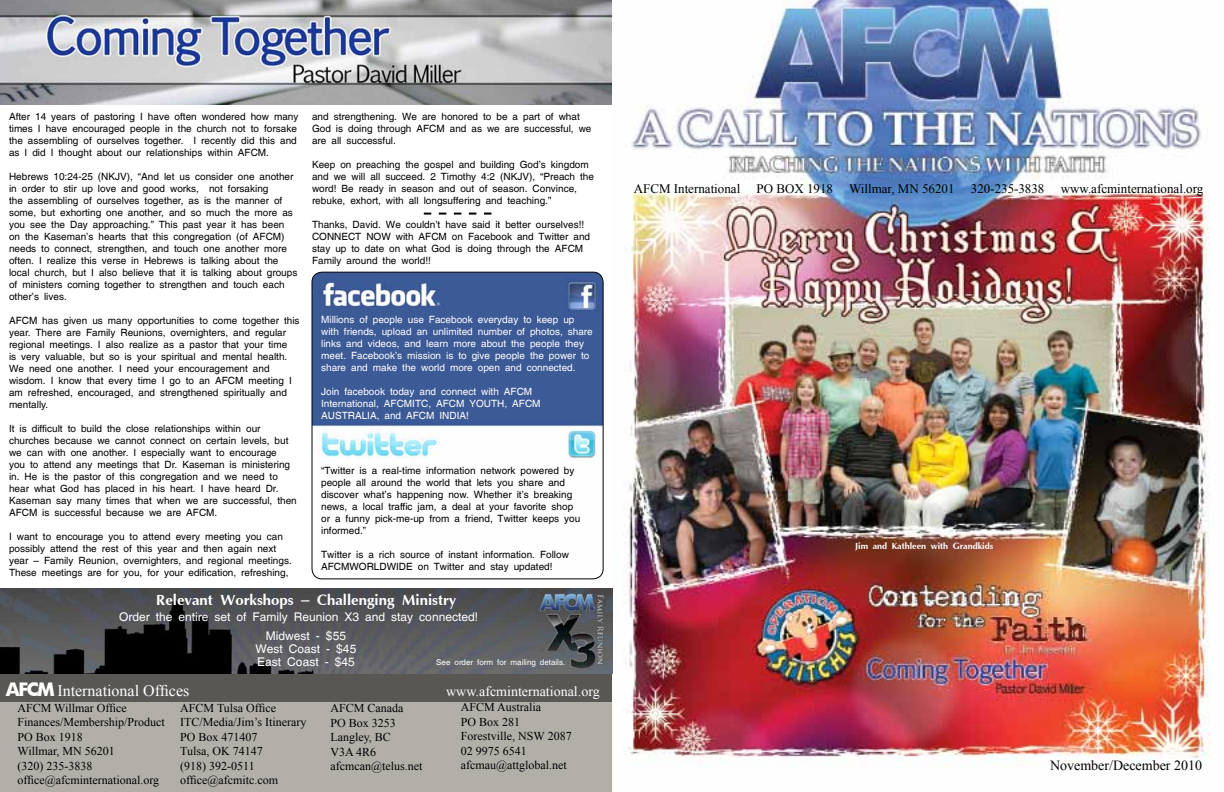
<style>
.page{position:relative;width:1224px;height:792px;background:#fff}
.page>*{position:absolute;margin:0;border:0;box-sizing:border-box;transform-origin:0 0}
.t1{font:16px "Times New Roman";color:#fff}
.t2{font:700 15px "AG Optima Cyr";color:#fff}
.t3{font:14px "Times New Roman";color:#fff}
.t4{font:14px "Times New Roman";color:#000}
.t5{font:13px "Times New Roman";color:#000}
.t6{font:12px/14.4px "Times New Roman";color:#000}
.t7{font:12px/13px "AG Helvetica Cyr Roman";color:#fff;text-align:center}
.t8{font:10px/12px "AG Helvetica Cyr Roman";color:#000}
.t9{font:10px/12px "AG Helvetica Cyr Roman";color:#fff}
.t10{font:700 9px "AG Optima Cyr";color:#fff}
.t11{font:8px "AG Helvetica Cyr Roman";color:#fff}
.s1{font-family:"AG Helvetica Cyr Roman";font-weight:400}
.s2{font-family:"Futura";font-weight:700;font-size:18px}
</style>
<div class="page">
<img style="left:612px;top:0;width:598px;height:765px">
<div style="left:0;top:672px;width:612px;height:120px;background:#b1afa8"></div>
<div style="left:0;top:672px;width:612px;height:29px;background:#585754"></div>
<img style="left:312px;top:272px;width:291px;height:307px">
<div style="left:311px;top:272px;width:293px;height:307px;border:1px solid #000;border-radius:10px"></div>
<img style="left:0;top:0;width:612px;height:105px">
<svg style="left:424px;top:213px;width:67px;height:2px"></svg>
<img style="left:0;top:589px;width:612px;height:84px">
<p class="t8" style="left:9px;top:110px;width:291px">After 14 years of pastoring I have often wondered how many times I have encouraged people in the church not to forsake the assembling of ourselves together. I recently did this and as I did I thought about our relationships within AFCM.</p>
<p class="t8" style="left:9px;top:170px;width:290px">Hebrews 10:24-25 (NKJV), “And let us consider one another in order to stir up love and good works, not forsaking<br>the assembling of ourselves together, as is the manner of some, but exhorting one another, and so much the more as you see the Day approaching.” This past year it has been on the Kaseman’s hearts that this congregation (of AFCM) needs to connect, strengthen, and touch one another more often. I realize this verse in Hebrews is talking about the local church, but I also believe that it is talking about groups of ministers coming together to strengthen and touch each other’s lives.</p>
<p class="t8" style="left:9px;top:314px;width:292px">AFCM has given us many opportunities to come together this year. There are Family Reunions, overnighters, and regular regional meetings. I also realize as a pastor that your time<br>is very valuable, but so is your spiritual and mental health.<br>We need one another. I need your encouragement and wisdom. I know that every time I go to an AFCM meeting I am refreshed, encouraged, and strengthened spiritually and mentally.</p>
<p class="t8" style="left:9px;top:422px;width:289px">It is difficult to build the close relationships within our churches because we cannot connect on certain levels, but we can with one another. I especially want to encourage<br>you to attend any meetings that Dr. Kaseman is ministering in. He is the pastor of this congregation and we need to hear what God has placed in his heart. I have heard Dr.<br>Kaseman say many times that when we are successful, then AFCM is successful because we are AFCM.</p>
<p class="t8" style="left:9px;top:530px;width:284px">I want to encourage you to attend every meeting you can possibly attend the rest of this year and then again next year – Family Reunion, overnighters, and regional meetings.<br>These meetings are for you, for your edification, refreshing,</p>
<p class="t8" style="left:312px;top:110px;width:281px">and strengthening. We are honored to be a part of what<br>God is doing through AFCM and as we are successful, we are all successful.</p>
<p class="t8" style="left:312px;top:158px;width:284px">Keep on preaching the gospel and building God’s kingdom and we will all succeed. 2 Timothy 4:2 (NKJV), “Preach the word! Be ready in season and out of season. Convince, rebuke, exhort, with all longsuffering and teaching.”</p>
<p class="t8" style="left:312px;top:218px;width:280px">Thanks, David. We couldn’t have said it better ourselves!!<br>CONNECT NOW with AFCM on Facebook and Twitter and stay up to date on what God is doing through the AFCM Family around the world!!</p>
<p class="t9" style="left:321px;top:314px;width:273px">Millions of people use Facebook everyday to keep up with friends, upload an unlimited number of photos, share links and videos, and learn more about the people they meet. Facebook’s mission is to give people the power to share and make the world more open and connected.</p>
<p class="t9" style="left:321px;top:386px;width:221px">Join facebook today and connect with AFCM<br>International, AFCMITC, AFCM YOUTH, AFCM<br>AUSTRALIA, and AFCM INDIA!</p>
<p class="t8" style="left:321px;top:465px;width:261px">“Twitter is a real-time information network powered by people all around the world that lets you share and discover what’s happening now. Whether it’s breaking news, a local traffic jam, a deal at your favorite shop or a funny pick-me-up from a friend, Twitter keeps you informed.”</p>
<p class="t8" style="left:321px;top:549px;width:249px">Twitter is a rich source of instant information. Follow<br>AFCMWORLDWIDE on Twitter and stay updated!</p>
<h2 class="t2" style="left:156px;top:591px;width:302px">Relevant Workshops <span class="s1">–</span> Challenging Ministry</h2>
<p class="t7" style="left:119px;top:610px;width:360px">Order the entire set of Family Reunion X3 and stay connected!</p>
<p class="t7" style="left:256px;top:629px;width:102px">Midwest - $55<br>West Coast - $45<br>East Coast - $45</p>
<p class="t11" style="left:436px;top:658px;width:130px">See order form for mailing details.</p>
<h1 class="t1" style="left:6px;top:680px;width:185px"><span class="s2">AFCM</span> International Offices</h1>
<h3 class="t3" style="left:446px;top:681px;width:155px">www.afcminternational.org</h3>
<p class="t6" style="left:18px;top:701px;width:149px">AFCM Willmar Office<br>Finances/Membership/Product<br>PO Box 1918<br>Willmar, MN 56201<br>(320) 235-3838 office@afcminternational.org</p>
<p class="t6" style="left:180px;top:701px;width:128px">AFCM Tulsa Office<br>ITC/Media/Jim’s Itinerary<br>PO Box 471407<br>Tulsa, OK 74147<br>(918) 392-0511 office@afcmitc.com</p>
<p class="t6" style="left:330px;top:701px;width:94px">AFCM Canada<br>PO Box 3253<br>Langley, BC<br>V3A 4R6 afcmcan@telus.net</p>
<p class="t6" style="left:461px;top:700px;width:112px">AFCM Australia<br>PO Box 281<br>Forestville, NSW 2087<br>02 9975 6541 afcmau@attglobal.net</p>
<h3 class="t5" style="left:634px;top:179px;width:108px">AFCM International</h3>
<h3 class="t5" style="left:757px;top:179px;width:200px">PO BOX 1918 Willmar, MN 56201</h3>
<h3 class="t5" style="left:971px;top:179px;width:75px">320-235-3838</h3>
<h3 class="t5" style="left:1061px;top:179px;width:144px">www.afcminternational.org</h3>
<p class="t10" style="left:855px;top:541px;width:140px">Jim and Kathleen with Grandkids</p>
<h3 class="t4" style="left:1050px;top:756px;width:154px">November/December 2010</h3>
</div>
